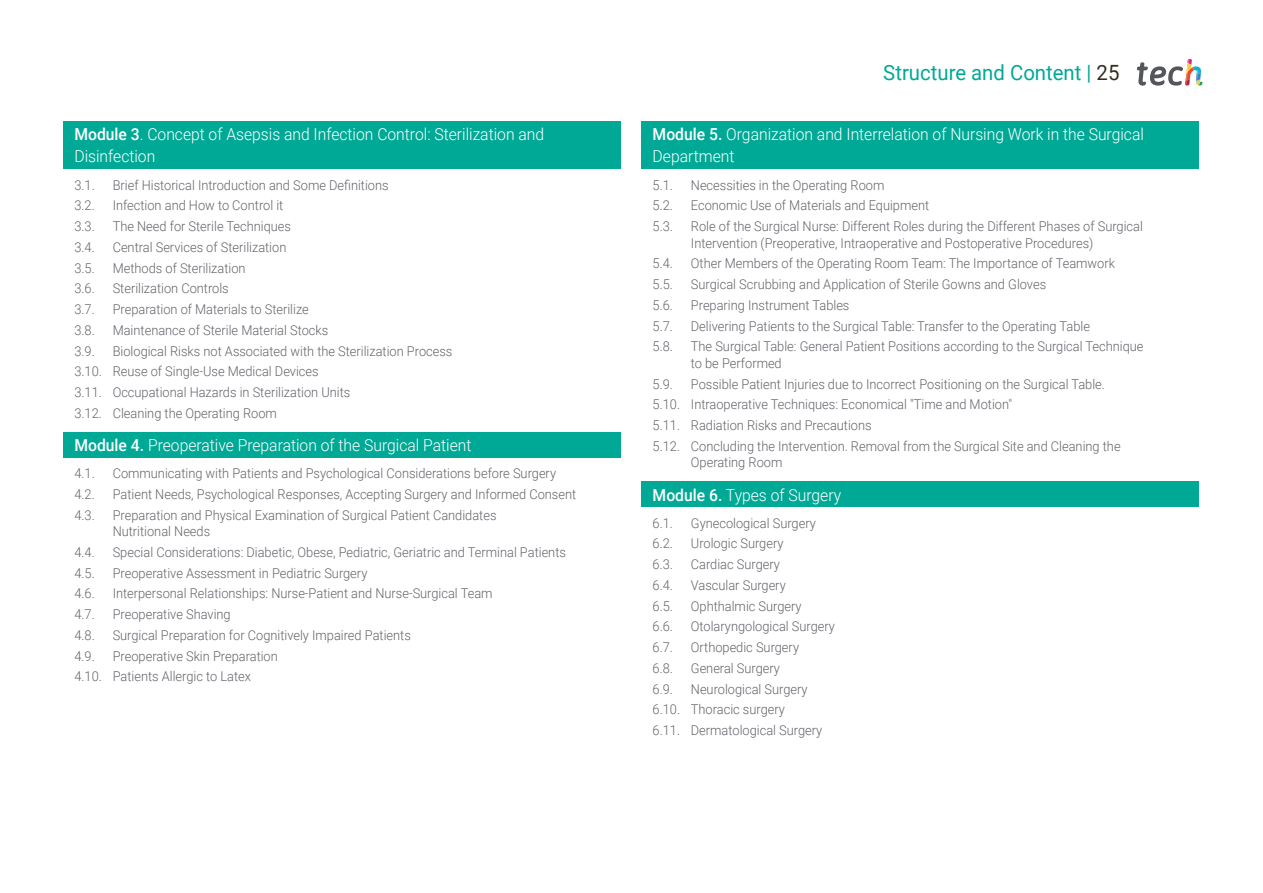
<style>
.page{position:relative;width:1263px;height:893px;background:#fff}
.page>*{position:absolute;margin:0;border:0;box-sizing:border-box;transform-origin:0 0}
.t1{font:21px "Roboto";color:#00a996}
.t2{font:300 16.5px/22.5px "Roboto";color:#fff;scale:.95 1}
.t3{font:300 13.5px/20.7px "Roboto";color:#61646a;scale:.95 1}
.s1{font-weight:500}
.s2{color:#312e20}
</style>
<div class="page">
<div style="left:63px;top:121px;width:558px;height:48px;background:#00a996"></div>
<div style="left:63px;top:432px;width:558px;height:25px;background:#00a996"></div>
<div style="left:642px;top:121px;width:557px;height:48px;background:#00a996"></div>
<div style="left:642px;top:482px;width:557px;height:25px;background:#00a996"></div>
<svg style="left:1137px;top:59px;width:65px;height:27px"></svg>
<p class="t2" style="left:74px;top:122px;width:496px"><span class="s1">Module 3</span>. Concept of Asepsis and Infection Control: Sterilization and<br>Disinfection</p>
<p class="t3" style="left:74px;top:174px;width:23px">3.1.</p>
<p class="t3" style="left:113px;top:174px;width:292px">Brief Historical Introduction and Some Definitions</p>
<p class="t3" style="left:74px;top:195px;width:23px">3.2.</p>
<p class="t3" style="left:113px;top:195px;width:181px">Infection and How to Control it</p>
<p class="t3" style="left:74px;top:215px;width:23px">3.3.</p>
<p class="t3" style="left:113px;top:215px;width:189px">The Need for Sterile Techniques</p>
<p class="t3" style="left:74px;top:236px;width:23px">3.4.</p>
<p class="t3" style="left:113px;top:236px;width:184px">Central Services of Sterilization</p>
<p class="t3" style="left:74px;top:257px;width:23px">3.5.</p>
<p class="t3" style="left:113px;top:257px;width:141px">Methods of Sterilization</p>
<p class="t3" style="left:74px;top:278px;width:23px">3.6.</p>
<p class="t3" style="left:113px;top:278px;width:124px">Sterilization Controls</p>
<p class="t3" style="left:74px;top:298px;width:23px">3.7.</p>
<p class="t3" style="left:113px;top:298px;width:208px">Preparation of Materials to Sterilize</p>
<p class="t3" style="left:74px;top:319px;width:23px">3.8.</p>
<p class="t3" style="left:113px;top:319px;width:228px">Maintenance of Sterile Material Stocks</p>
<p class="t3" style="left:74px;top:340px;width:23px">3.9.</p>
<p class="t3" style="left:74px;top:340px;width:399px;text-indent:38px">Biological Risks not Associated with the Sterilization Process 3.10. Reuse of Single-Use Medical Devices<br>3.11. Occupational Hazards in Sterilization Units<br>3.12. Cleaning the Operating Room</p>
<p class="t2" style="left:74px;top:433px;width:419px"><span class="s1">Module 4.</span> Preoperative Preparation of the Surgical Patient</p>
<p class="t3" style="left:74px;top:462px;width:23px">4.1.</p>
<p class="t3" style="left:113px;top:462px;width:468px">Communicating with Patients and Psychological Considerations before Surgery</p>
<p class="t3" style="left:74px;top:483px;width:23px">4.2.</p>
<p class="t3" style="left:113px;top:483px;width:489px">Patient Needs, Psychological Responses, Accepting Surgery and Informed Consent</p>
<p class="t3" style="left:74px;top:504px;width:23px">4.3.</p>
<p class="t3" style="left:113px;top:506px;width:406px;line-height:16.5px">Preparation and Physical Examination of Surgical Patient Candidates<br>Nutritional Needs</p>
<p class="t3" style="left:74px;top:541px;width:23px">4.4.</p>
<p class="t3" style="left:113px;top:541px;width:479px">Special Considerations: Diabetic, Obese, Pediatric, Geriatric and Terminal Patients</p>
<p class="t3" style="left:74px;top:562px;width:23px">4.5.</p>
<p class="t3" style="left:113px;top:562px;width:270px">Preoperative Assessment in Pediatric Surgery</p>
<p class="t3" style="left:74px;top:583px;width:23px">4.6.</p>
<p class="t3" style="left:113px;top:583px;width:401px">Interpersonal Relationships: Nurse-Patient and Nurse-Surgical Team</p>
<p class="t3" style="left:74px;top:603px;width:23px">4.7.</p>
<p class="t3" style="left:113px;top:603px;width:126px">Preoperative Shaving</p>
<p class="t3" style="left:74px;top:624px;width:23px">4.8.</p>
<p class="t3" style="left:113px;top:624px;width:315px">Surgical Preparation for Cognitively Impaired Patients</p>
<p class="t3" style="left:74px;top:645px;width:23px">4.9.</p>
<p class="t3" style="left:74px;top:645px;width:216px;text-indent:38px">Preoperative Skin Preparation<br>4.10. Patients Allergic to Latex</p>
<h1 class="t1" style="left:883px;top:57px;width:238px">Structure and Content | <span class="s2">25</span></h1>
<p class="t2" style="left:653px;top:122px;width:519px"><span class="s1">Module 5.</span> Organization and Interrelation of Nursing Work in the Surgical<br>Department</p>
<p class="t3" style="left:653px;top:174px;width:23px">5.1.</p>
<p class="t3" style="left:691px;top:174px;width:205px">Necessities in the Operating Room</p>
<p class="t3" style="left:653px;top:195px;width:23px">5.2.</p>
<p class="t3" style="left:691px;top:195px;width:252px">Economic Use of Materials and Equipment</p>
<p class="t3" style="left:653px;top:215px;width:23px">5.3.</p>
<p class="t3" style="left:691px;top:218px;width:477px;line-height:16.5px">Role of the Surgical Nurse: Different Roles during the Different Phases of Surgical<br>Intervention (Preoperative, Intraoperative and Postoperative Procedures)</p>
<p class="t3" style="left:653px;top:253px;width:23px">5.4.</p>
<p class="t3" style="left:691px;top:253px;width:448px">Other Members of the Operating Room Team: The Importance of Teamwork</p>
<p class="t3" style="left:653px;top:273px;width:23px">5.5.</p>
<p class="t3" style="left:691px;top:273px;width:375px">Surgical Scrubbing and Application of Sterile Gowns and Gloves</p>
<p class="t3" style="left:653px;top:294px;width:23px">5.6.</p>
<p class="t3" style="left:691px;top:294px;width:168px">Preparing Instrument Tables</p>
<p class="t3" style="left:653px;top:315px;width:23px">5.7.</p>
<p class="t3" style="left:691px;top:315px;width:422px">Delivering Patients to the Surgical Table: Transfer to the Operating Table</p>
<p class="t3" style="left:653px;top:336px;width:23px">5.8.</p>
<p class="t3" style="left:691px;top:338px;width:478px;line-height:16.5px">The Surgical Table: General Patient Positions according to the Surgical Technique to be Performed</p>
<p class="t3" style="left:653px;top:373px;width:23px">5.9.</p>
<p class="t3" style="left:653px;top:373px;width:494px;text-indent:38px">Possible Patient Injuries due to Incorrect Positioning on the Surgical Table.<br>5.10. Intraoperative Techniques: Economical "Time and Motion"<br>5.11. Radiation Risks and Precautions<br>5.12. Concluding the Intervention. Removal from the Surgical Site and Cleaning the</p>
<p class="t3" style="left:691px;top:452px;width:98px">Operating Room</p>
<p class="t2" style="left:653px;top:483px;width:200px"><span class="s1">Module 6.</span> Types of Surgery</p>
<p class="t3" style="left:653px;top:512px;width:23px">6.1.</p>
<p class="t3" style="left:691px;top:512px;width:133px">Gynecological Surgery</p>
<p class="t3" style="left:653px;top:533px;width:23px">6.2.</p>
<p class="t3" style="left:691px;top:533px;width:99px">Urologic Surgery</p>
<p class="t3" style="left:653px;top:553px;width:23px">6.3.</p>
<p class="t3" style="left:691px;top:553px;width:95px">Cardiac Surgery</p>
<p class="t3" style="left:653px;top:574px;width:23px">6.4.</p>
<p class="t3" style="left:691px;top:574px;width:101px">Vascular Surgery</p>
<p class="t3" style="left:653px;top:595px;width:23px">6.5.</p>
<p class="t3" style="left:691px;top:595px;width:118px">Ophthalmic Surgery</p>
<p class="t3" style="left:653px;top:616px;width:23px">6.6.</p>
<p class="t3" style="left:691px;top:616px;width:153px">Otolaryngological Surgery</p>
<p class="t3" style="left:653px;top:636px;width:23px">6.7.</p>
<p class="t3" style="left:691px;top:636px;width:115px">Orthopedic Surgery</p>
<p class="t3" style="left:653px;top:657px;width:23px">6.8.</p>
<p class="t3" style="left:691px;top:657px;width:95px">General Surgery</p>
<p class="t3" style="left:653px;top:678px;width:23px">6.9.</p>
<p class="t3" style="left:653px;top:678px;width:180px;text-indent:38px">Neurological Surgery<br>6.10. Thoracic surgery<br>6.11. Dermatological Surgery</p>
</div>
